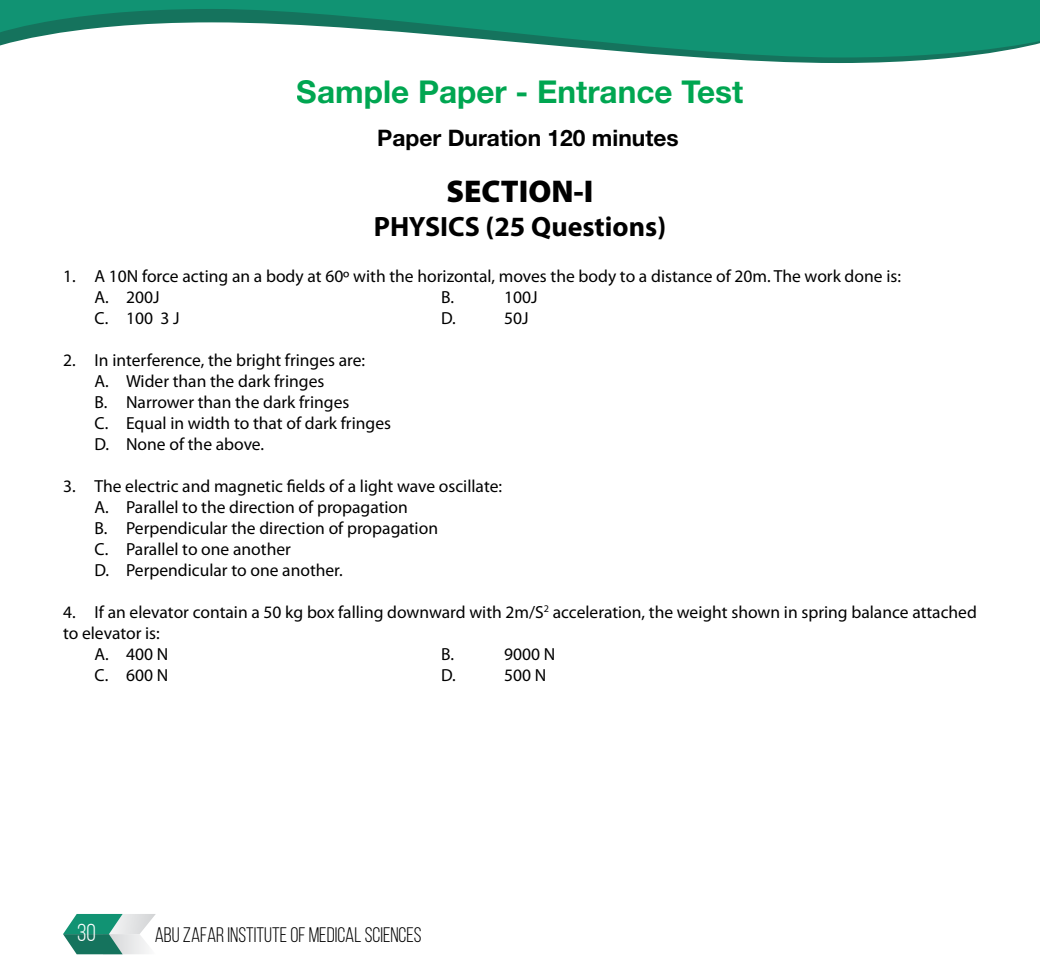
<style>
.page{position:relative;width:1040px;height:977px;background:#fff}
.page>*{position:absolute;margin:0;border:0;box-sizing:border-box;transform-origin:0 0}
.t1{font:700 31.5px "Helvetica Neue";color:#00a651}
.t2{font:900 31.5px "Myriad Pro";color:#000}
.t3{font:700 28px "Myriad Pro";color:#000}
.t4{font:24.5px "Bebas Neue";color:#fff}
.t5{font:700 22.75px "Helvetica Neue";color:#000}
.t6{font:21px "Bebas Neue";color:#000}
.t7{font:17.5px/21px "Myriad Pro";color:#000}
</style>
<div class="page">
<svg style="left:694px;top:57px;width:264px;height:6px;fill:#15735d"></svg>
<svg style="left:0;top:0;width:1040px;height:57px;fill:#119373"></svg>
<svg style="left:63px;top:914px;width:93px;height:40px"></svg>
<h1 class="t1" style="left:297px;top:73px;width:448px">Sample Paper - Entrance Test</h1>
<h3 class="t5" style="left:377px;top:124px;width:303px">Paper Duration 120 minutes</h3>
<h1 class="t2" style="left:446px;top:173px;width:148px">SECTION-I</h1>
<h2 class="t3" style="left:374px;top:208px;width:294px">PHYSICS (25 Questions)</h2>
<p class="t7" style="left:94px;top:265px;width:808px;text-indent:-32px">1. A 10N force acting an a body at 60º with the horizontal, moves the body to a distance of 20m. The work done is:<br>A. 200J</p>
<p class="t7" style="left:441px;top:286px;width:14px">B.</p>
<p class="t7" style="left:504px;top:286px;width:35px">100J</p>
<p class="t7" style="left:94px;top:307px;width:87px">C. 100 3 J</p>
<p class="t7" style="left:441px;top:307px;width:16px">D.</p>
<p class="t7" style="left:504px;top:307px;width:26px">50J</p>
<p class="t7" style="left:94px;top:349px;width:298px;text-indent:-32px">2. In interference, the bright fringes are:<br>A. Wider than the dark fringes<br>B. Narrower than the dark fringes<br>C. Equal in width to that of dark fringes D. None of the above.</p>
<p class="t7" style="left:94px;top:475px;width:409px;text-indent:-32px">3. The electric and magnetic fields of a light wave oscillate:<br>A. Parallel to the direction of propagation<br>B. Perpendicular the direction of propagation<br>C. Parallel to one another<br>D. Perpendicular to one another.</p>
<p class="t7" style="left:63px;top:601px;width:915px">4. If an elevator contain a 50 kg box falling downward with 2m/S<sup>2</sup> acceleration, the weight shown in spring balance attached</p>
<p class="t7" style="left:63px;top:622px;width:98px">to elevator is:</p>
<p class="t7" style="left:94px;top:643px;width:75px">A. 400 N</p>
<p class="t7" style="left:441px;top:643px;width:14px">B.</p>
<p class="t7" style="left:504px;top:643px;width:53px">9000 N</p>
<p class="t7" style="left:94px;top:664px;width:75px">C. 600 N</p>
<p class="t7" style="left:441px;top:664px;width:16px">D.</p>
<p class="t7" style="left:504px;top:664px;width:44px">500 N</p>
<h3 class="t4" style="left:77px;top:919px;width:20px">30</h3>
<p class="t6" style="left:155px;top:923px;width:268px">ABU ZAFAR INSTITUTE OF MEDICAL SCIENCES</p>
</div>
